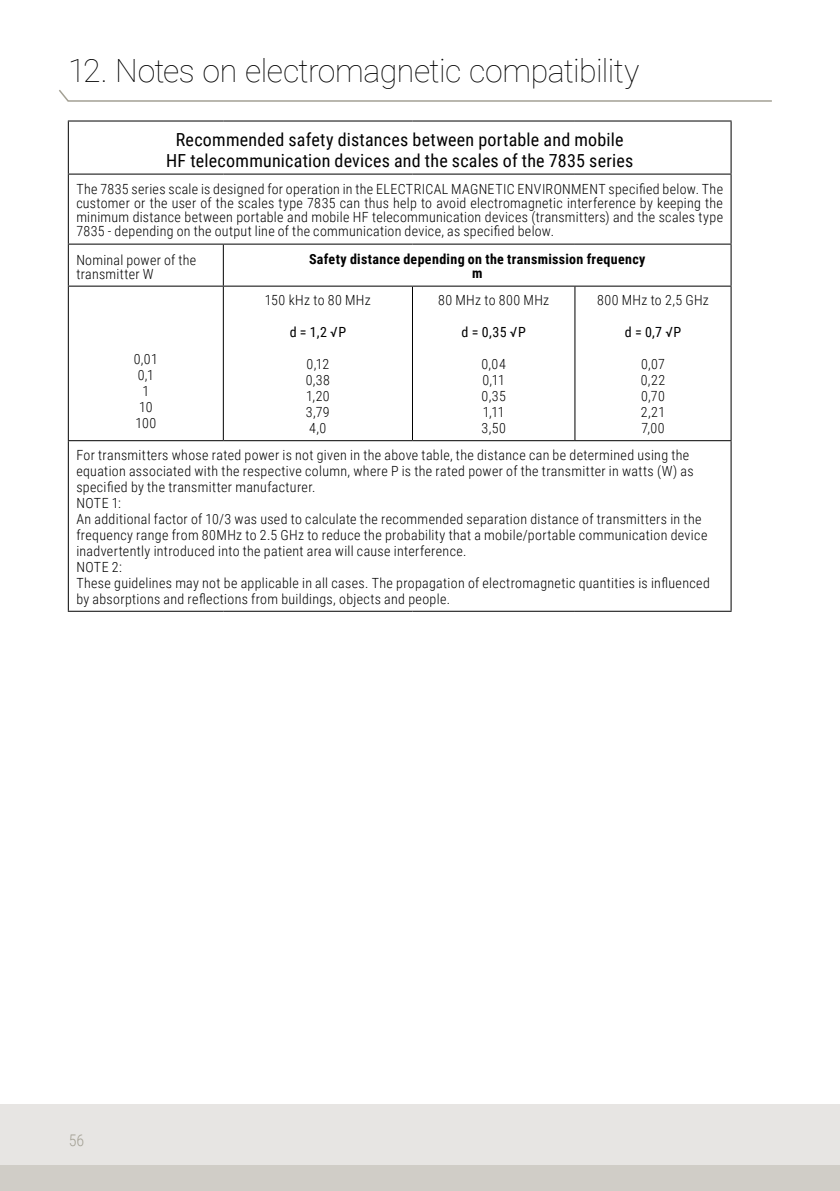
<style>
.page{position:relative;width:840px;height:1191px;background:#fff}
.page>*{position:absolute;margin:0;border:0;box-sizing:border-box;transform-origin:0 0}
.t1{font:100 32px "Roboto";letter-spacing:-.015em;color:#000}
.t2{font:18px/21px "Roboto Condensed";letter-spacing:.015em;color:#000;text-align:center}
.t3{font:300 16px "Roboto Condensed";color:#a3a094}
.t4{font:300 14px/16px "Roboto Condensed";letter-spacing:.025em;color:#000;text-align:justify}
.t5{font:700 14px/14px "Roboto Condensed";letter-spacing:.025em;color:#000;text-align:center}
.t6{font:14px "Roboto Condensed";color:#000}
</style>
<div class="page">
<div style="left:0;top:1104px;width:839px;height:73px;background:#e7e5e3"></div>
<div style="left:0;top:1164px;width:839px;height:27px;background:#d0cdc7"></div>
<hr style="left:68px;top:174px;width:155px;height:1px;background:#000">
<hr style="left:223px;top:174px;width:189px;height:1px;background:#000">
<hr style="left:412px;top:174px;width:162px;height:1px;background:#000">
<hr style="left:574px;top:174px;width:157px;height:1px;background:#000">
<hr style="left:68px;top:244px;width:155px;height:1px;background:#000">
<hr style="left:730px;top:245px;width:1px;height:41px;background:#000">
<hr style="left:68px;top:286px;width:155px;height:1px;background:#000">
<hr style="left:223px;top:286px;width:189px;height:1px;background:#000">
<hr style="left:412px;top:286px;width:162px;height:1px;background:#000">
<hr style="left:574px;top:286px;width:157px;height:1px;background:#000">
<hr style="left:730px;top:287px;width:1px;height:153px;background:#000">
<hr style="left:68px;top:440px;width:155px;height:1px;background:#000">
<hr style="left:223px;top:440px;width:189px;height:1px;background:#000">
<hr style="left:412px;top:440px;width:162px;height:1px;background:#000">
<hr style="left:574px;top:440px;width:157px;height:1px;background:#000">
<hr style="left:730px;top:441px;width:1px;height:170px;background:#000">
<hr style="left:68px;top:120px;width:155px;height:1px;background:#000">
<hr style="left:68px;top:121px;width:1px;height:53px;background:#000">
<hr style="left:223px;top:120px;width:189px;height:1px;background:#000">
<hr style="left:412px;top:120px;width:162px;height:1px;background:#000">
<hr style="left:574px;top:120px;width:157px;height:1px;background:#000">
<hr style="left:730px;top:121px;width:1px;height:53px;background:#000">
<hr style="left:68px;top:175px;width:1px;height:69px;background:#000">
<hr style="left:730px;top:175px;width:1px;height:69px;background:#000">
<hr style="left:68px;top:245px;width:1px;height:41px;background:#000">
<hr style="left:68px;top:287px;width:1px;height:153px;background:#000">
<hr style="left:68px;top:441px;width:1px;height:170px;background:#000">
<hr style="left:68px;top:611px;width:155px;height:1px;background:#000">
<hr style="left:223px;top:611px;width:189px;height:1px;background:#000">
<hr style="left:412px;top:611px;width:162px;height:1px;background:#000">
<hr style="left:574px;top:611px;width:157px;height:1px;background:#000">
<hr style="left:223px;top:244px;width:189px;height:1px;background:#000">
<hr style="left:223px;top:245px;width:1px;height:41px;background:#000">
<hr style="left:412px;top:244px;width:162px;height:1px;background:#000">
<hr style="left:574px;top:244px;width:157px;height:1px;background:#000">
<hr style="left:223px;top:287px;width:1px;height:153px;background:#000">
<hr style="left:412px;top:287px;width:1px;height:153px;background:#000">
<hr style="left:574px;top:287px;width:1px;height:153px;background:#000">
<svg style="left:59px;top:90px;width:713px;height:12px"></svg>
<h1 class="t1" style="left:68px;top:48px;width:572px">12. Notes on electromagnetic compatibility</h1>
<p class="t2" style="left:166px;top:128px;width:468px">Recommended safety distances between portable and mobile<br>HF telecommunication devices and the scales of the 7835 series</p>
<p class="t4" style="left:76px;top:182px;width:648px;line-height:14px">The 7835 series scale is designed for operation in the ELECTRICAL MAGNETIC ENVIRONMENT specified below. The customer or the user of the scales type 7835 can thus help to avoid electromagnetic interference by keeping the minimum distance between portable and mobile HF telecommunication devices (transmitters) and the scales type 7835 - depending on the output line of the communication device, as specified below.</p>
<p class="t4" style="left:76px;top:253px;width:121px;line-height:14px">Nominal power of the transmitter W</p>
<p class="t5" style="left:309px;top:252px;width:338px">Safety distance depending on the transmission frequency m</p>
<p class="t4" style="left:265px;top:291px;width:107px">150 kHz to 80 MHz</p>
<p class="t6" style="left:289px;top:322px;width:58px">d = 1,2 √P</p>
<p class="t4" style="left:305px;top:355px;width:26px">0,12<br>0,38<br>1,20<br>3,79<br>4,0</p>
<p class="t4" style="left:438px;top:291px;width:113px">80 MHz to 800 MHz</p>
<p class="t6" style="left:461px;top:322px;width:66px">d = 0,35 √P</p>
<p class="t4" style="left:481px;top:355px;width:26px">0,04<br>0,11<br>0,35<br>1,11<br>3,50</p>
<p class="t4" style="left:596px;top:291px;width:113px">800 MHz to 2,5 GHz</p>
<p class="t6" style="left:624px;top:322px;width:58px">d = 0,7 √P</p>
<p class="t4" style="left:640px;top:355px;width:26px">0,07<br>0,22<br>0,70<br>2,21<br>7,00</p>
<p class="t4" style="left:76px;top:447px;width:634px;text-align:left">For transmitters whose rated power is not given in the above table, the distance can be determined using the equation associated with the respective column, where P is the rated power of the transmitter in watts (W) as specified by the transmitter manufacturer.<br>NOTE 1:<br>An additional factor of 10/3 was used to calculate the recommended separation distance of transmitters in the frequency range from 80MHz to 2.5 GHz to reduce the probability that a mobile/portable communication device inadvertently introduced into the patient area will cause interference.<br>NOTE 2:<br>These guidelines may not be applicable in all cases. The propagation of electromagnetic quantities is influenced by absorptions and reflections from buildings, objects and people.</p>
<p class="t4" style="left:134px;top:351px;width:25px;text-align:center">0,01<br>0,1<br>1<br>10<br>100</p>
<p class="t3" style="left:69px;top:1129px;width:17px">56</p>
</div>
